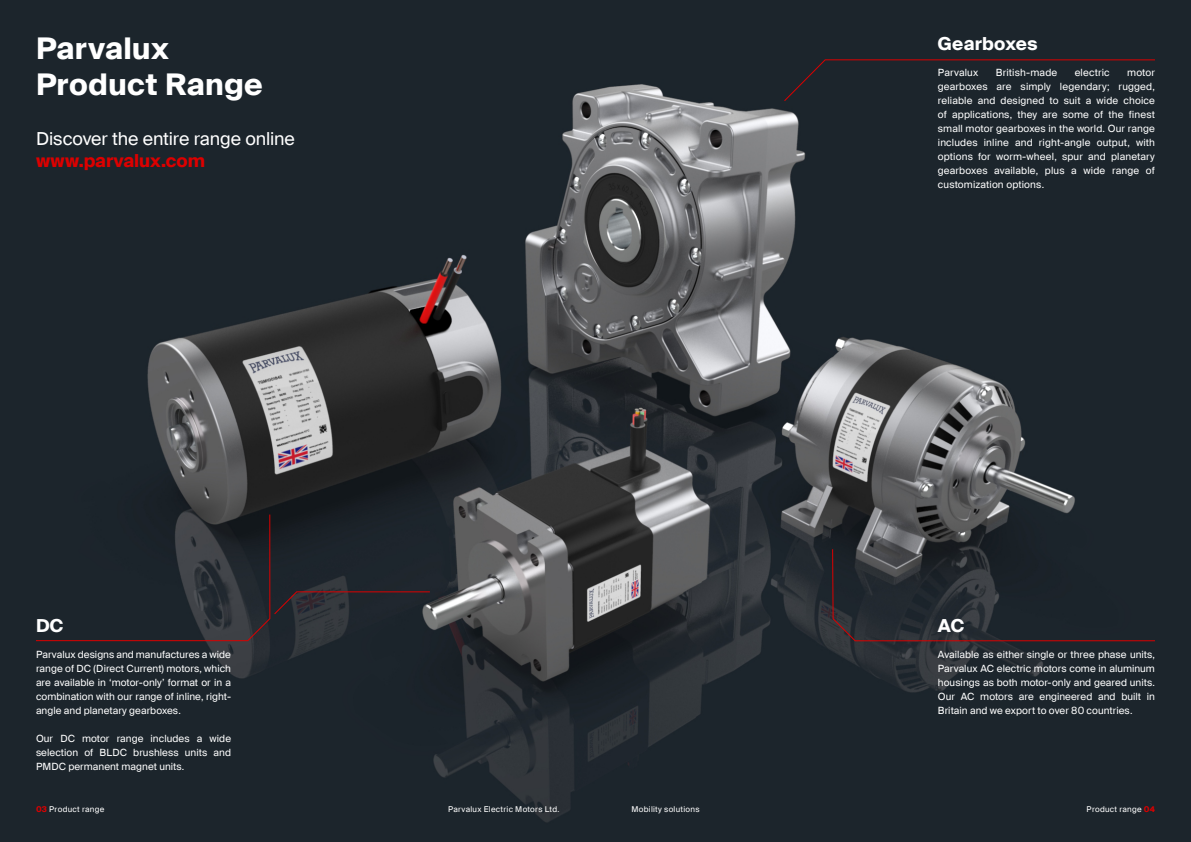
<style>
.page{position:relative;width:1191px;height:842px;background:#fff}
.page>*{position:absolute;margin:0;border:0;box-sizing:border-box;transform-origin:0 0}
.t1{font:700 30px/36px "Suisse Intl";letter-spacing:.015em;color:#fff}
.t2{font:18px "Suisse Intl";letter-spacing:-.005em;color:#fff}
.t3{font:700 18px "Suisse Intl";letter-spacing:-.005em;color:#dc0000}
.t4{font:700 18px "Suisse Intl";letter-spacing:.015em;color:#fff}
.t5{font:10px/14px "Suisse Intl";letter-spacing:.005em;color:#fff;text-align:justify}
.t6{font:8px "Suisse Intl";letter-spacing:.035em;color:#fff}
.s1{font-weight:700;color:#dc0000}
</style>
<div class="page">
<img style="left:0;top:0;width:1191px;height:842px">
<svg style="left:35px;top:514px;width:395px;height:127px;background:#23282e"></svg>
<svg style="left:832px;top:549px;width:323px;height:92px;background:#24292f"></svg>
<div style="left:784px;top:59px;width:371px;height:42px;background:#1c252c"></div>
<h1 class="t1" style="left:36px;top:31px;width:228px">Parvalux<br>Product Range</h1>
<h2 class="t2" style="left:36px;top:128px;width:260px">Discover the entire range online</h2>
<h2 class="t3" style="left:36px;top:150px;width:170px">www.parvalux.com</h2>
<h2 class="t4" style="left:938px;top:33px;width:101px">Gearboxes</h2>
<p class="t5" style="left:938px;top:66px;width:42px">Parvalux</p>
<p class="t5" style="left:995px;top:66px;width:63px">British-made</p>
<p class="t5" style="left:1074px;top:66px;width:37px">electric</p>
<p class="t5" style="left:938px;top:66px;width:219px;text-indent:189px">motor gearboxes are simply legendary; rugged, reliable and designed to suit a wide choice of applications, they are some of the finest small motor gearboxes in the world. Our range includes inline and right-angle output, with options for worm-wheel, spur and planetary gearboxes available, plus a wide range of customization options.</p>
<h2 class="t4" style="left:36px;top:615px;width:29px">DC</h2>
<h2 class="t4" style="left:938px;top:615px;width:28px">AC</h2>
<p class="t5" style="left:36px;top:647px;width:197px">Parvalux designs and manufactures a wide range of DC (Direct Current) motors, which are available in ‘motor-only’ format or in a combination with our range of inline, right&shy;angle and planetary gearboxes.</p>
<p class="t5" style="left:36px;top:731px;width:197px">Our DC motor range includes a wide selection of BLDC brushless units and PMDC permanent magnet units.</p>
<p class="t5" style="left:938px;top:647px;width:219px">Available as either single or three phase units, Parvalux AC electric motors come in aluminum housings as both motor-only and geared units.<br>Our AC motors are engineered and built in Britain and we export to over 80 countries.</p>
<p class="t6" style="left:36px;top:805px;width:70px"><span class="s1">03</span> Product range</p>
<p class="t6" style="left:448px;top:805px;width:113px">Parvalux Electric Motors Ltd.</p>
<p class="t6" style="left:631px;top:805px;width:70px">Mobility solutions</p>
<p class="t6" style="left:1086px;top:805px;width:70px">Product range <span class="s1">04</span></p>
</div>
